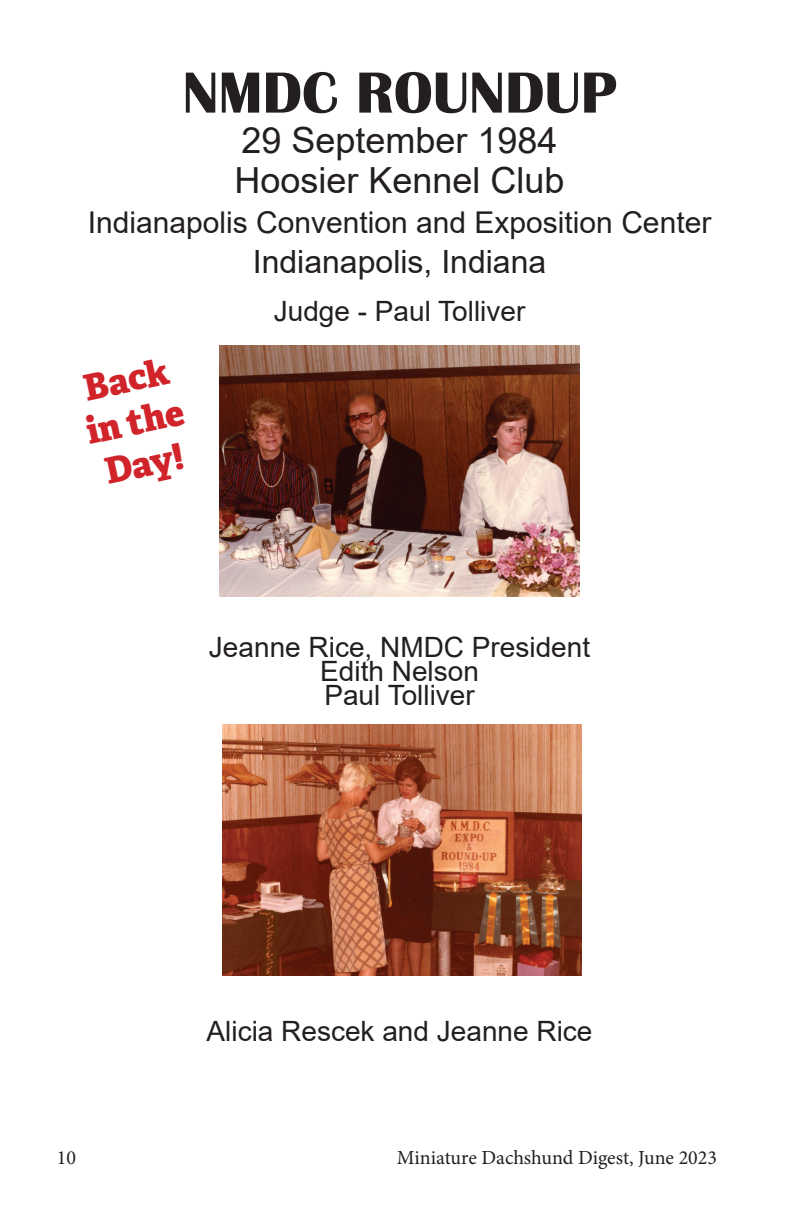
<style>
.page{position:relative;width:792px;height:1224px;background:#fff}
.page>*{position:absolute;margin:0;border:0;box-sizing:border-box;transform-origin:0 0}
.t1{font:700 60px "Britannic";color:#231f20}
.t2{font:36px/40px "Arial";color:#231f20}
.t3{font:800 36px/43.2px "Adelle";color:#d1232a}
.t4{font:32px "Arial";color:#231f20}
.t5{font:30px "Arial";color:#231f20}
.t6{font:28px/24px "Arial";color:#231f20;text-align:center}
.t7{font:20px "Minion Pro";color:#231f20}
</style>
<div class="page">
<img style="left:220px;top:346px;width:360px;height:251px">
<img style="left:222px;top:725px;width:360px;height:251px">
<h1 class="t1" style="left:183px;top:59px;width:435px">NMDC ROUNDUP</h1>
<p class="t2" style="left:235px;top:120px;width:332px">29 September 1984<br>Hoosier Kennel Club</p>
<p class="t5" style="left:88px;top:201px;width:625px">Indianapolis Convention and Exposition Center</p>
<p class="t4" style="left:253px;top:239px;width:295px">Indianapolis, Indiana</p>
<p class="t6" style="left:274px;top:299px;width:253px">Judge - Paul Tolliver</p>
<p class="t3" style="left:74px;top:368px;width:100px;rotate:-12deg">Back in the<br>Day!</p>
<p class="t6" style="left:209px;top:635px;width:383px">Jeanne Rice, NMDC President<br>Edith Nelson<br>Paul Tolliver</p>
<p class="t6" style="left:207px;top:1019px;width:387px">Alicia Rescek and Jeanne Rice</p>
<p class="t7" style="left:57px;top:1144px;width:21px">10</p>
<p class="t7" style="left:397px;top:1144px;width:322px">Miniature Dachshund Digest, June 2023</p>
</div>
